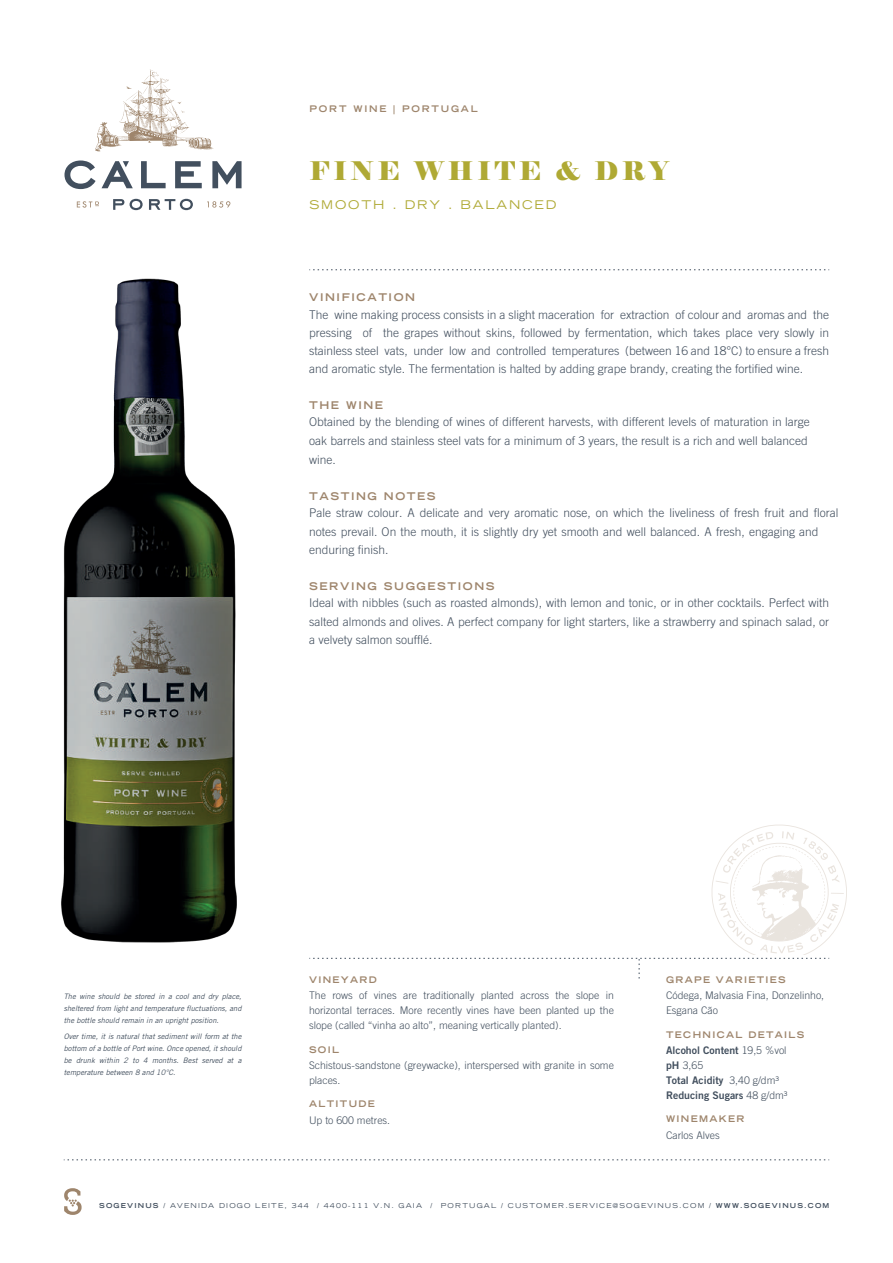
<style>
.page{position:relative;width:893px;height:1263px;background:#fff}
.page>*{position:absolute;margin:0;border:0;box-sizing:border-box;transform-origin:0 0}
.t1{font:25.5px "Elephant";letter-spacing:.15em;color:#afa934}
.t2{font:300 12px/18.3px "Trade Gothic LT Std";color:#424f5e;text-align:justify}
.t3{font:expanded 12px "Trade Gothic LT Std";letter-spacing:.15em;color:#afa934}
.t4{font:300 10.5px/15px "Trade Gothic LT Std";color:#424f5e}
.t5{font:10.5px/15px "Trade Gothic LT Std Bd 2";color:#424f5e}
.t6{font:700 expanded 10.5px "Trade Gothic LT";letter-spacing:.15em;color:#9e856c}
.t7{font:700 expanded 9px "Trade Gothic LT";letter-spacing:.15em;color:#9e856c}
.t8{font:700 expanded 9px "Trade Gothic LT";letter-spacing:.2em;color:#9e856c}
.t9{font:italic 7.5px/12px "Trade Gothic LT Std";color:#424f5e;text-align:justify}
.t10{font:expanded 6.75px "Trade Gothic LT Std";letter-spacing:.175em;color:#424f5e}
.s1{font-family:"Trade Gothic LT Std";font-weight:300}
.s2{font-family:"Trade Gothic LT Std Bd 2";font-weight:400}
.s3{font-family:"Trade Gothic LT";font-weight:700}
</style>
<div class="page">
<img style="left:61px;top:270px;width:263px;height:673px">
<svg style="left:64px;top:1159px;width:765px;height:1px"></svg>
<svg style="left:64px;top:1188px;width:18px;height:27px"></svg>
<svg style="left:309px;top:824px;width:538px;height:155px"></svg>
<svg style="left:64px;top:160px;width:178px;height:29px"></svg>
<svg style="left:77px;top:199px;width:153px;height:11px"></svg>
<svg style="left:95px;top:69px;width:119px;height:83px"></svg>
<svg style="left:309px;top:269px;width:520px;height:1px"></svg>
<p class="t8" style="left:310px;top:103px;width:170px">PORT WINE | PORTUGAL</p>
<h1 class="t1" style="left:310px;top:155px;width:360px">FINE WHITE &amp; DRY</h1>
<p class="t3" style="left:309px;top:197px;width:248px">SMOOTH . DRY . BALANCED</p>
<p class="t6" style="left:309px;top:291px;width:107px">VINIFICATION</p>
<p class="t2" style="left:309px;top:305px;width:522px">The wine making process consists in a slight maceration for extraction of colour and aromas and the pressing of the grapes without skins, followed by fermentation, which takes place very slowly in stainless steel vats, under low and controlled temperatures (between 16 and 18°C) to ensure a fresh and aromatic style. The fermentation is halted by adding grape brandy, creating the fortified wine.</p>
<p class="t6" style="left:309px;top:399px;width:75px">THE WINE</p>
<p class="t2" style="left:309px;top:412px;width:502px;line-height:18.9px;text-align:left">Obtained by the blending of wines of different harvests, with different levels of maturation in large oak barrels and stainless steel vats for a minimum of 3 years, the result is a rich and well balanced wine.</p>
<p class="t6" style="left:309px;top:489px;width:128px">TASTING NOTES</p>
<p class="t2" style="left:309px;top:503px;width:531px;line-height:18.8px;text-align:left">Pale straw colour. A delicate and very aromatic nose, on which the liveliness of fresh fruit and floral notes prevail. On the mouth, it is slightly dry yet smooth and well balanced. A fresh, engaging and enduring finish.</p>
<p class="t6" style="left:309px;top:579px;width:187px">SERVING SUGGESTIONS</p>
<p class="t2" style="left:309px;top:594px;width:522px">Ideal with nibbles (such as roasted almonds), with lemon and tonic, or in other cocktails. Perfect with salted almonds and olives. A perfect company for light starters, like a strawberry and spinach salad, or a velvety salmon soufflé.</p>
<p class="t9" style="left:64px;top:990px;width:179px">The wine should be stored in a cool and dry place, sheltered from light and temperature fluctuations, and the bottle should remain in an upright position.</p>
<p class="t9" style="left:64px;top:1030px;width:179px">Over time, it is natural that sediment will form at the bottom of a bottle of Port wine. Once opened, it should be drunk within 2 to 4 months. Best served at a temperature between 8 and 10°C.</p>
<p class="t7" style="left:309px;top:974px;width:69px">VINEYARD</p>
<p class="t4" style="left:309px;top:988px;width:306px;text-align:justify">The rows of vines are traditionally planted across the slope in horizontal terraces. More recently vines have been planted up the slope (called “vinha ao alto”, meaning vertically planted).</p>
<p class="t7" style="left:309px;top:1043px;width:32px">SOIL</p>
<p class="t4" style="left:309px;top:1058px;width:306px">Schistous-sandstone (greywacke), interspersed with granite in some places.</p>
<p class="t7" style="left:309px;top:1098px;width:67px">ALTITUDE</p>
<p class="t4" style="left:309px;top:1112px;width:83px">Up to 600 metres.</p>
<p class="t7" style="left:666px;top:974px;width:121px">GRAPE VARIETIES</p>
<p class="t4" style="left:666px;top:988px;width:160px">Códega, Malvasia Fina, Donzelinho,<br>Esgana Cão</p>
<p class="t7" style="left:666px;top:1028px;width:140px">TECHNICAL DETAILS</p>
<p class="t5" style="left:666px;top:1043px;width:122px">Alcohol Content <span class="s1">19,5 %vol</span></p>
<p class="t4" style="left:666px;top:1058px;width:39px"><span class="s2">pH</span> 3,65</p>
<p class="t5" style="left:666px;top:1073px;width:123px">Total Acidity <span class="s1">3,40 g/dm³<br></span>Reducing Sugars <span class="s1">48 g/dm³</span></p>
<p class="t7" style="left:666px;top:1113px;width:80px">WINEMAKER</p>
<p class="t4" style="left:666px;top:1127px;width:55px">Carlos Alves</p>
<p class="t10" style="left:99px;top:1201px;width:211px"><span class="s3">SOGEVINUS</span> / AVENIDA DIOGO LEITE, 344</p>
<p class="t10" style="left:317px;top:1201px;width:106px">/ 4400-111 V.N. GAIA</p>
<p class="t10" style="left:430px;top:1201px;width:400px">/ PORTUGAL / CUSTOMER.SERVICE@SOGEVINUS.COM / <span class="s3">WWW.SOGEVINUS.COM</span></p>
</div>
